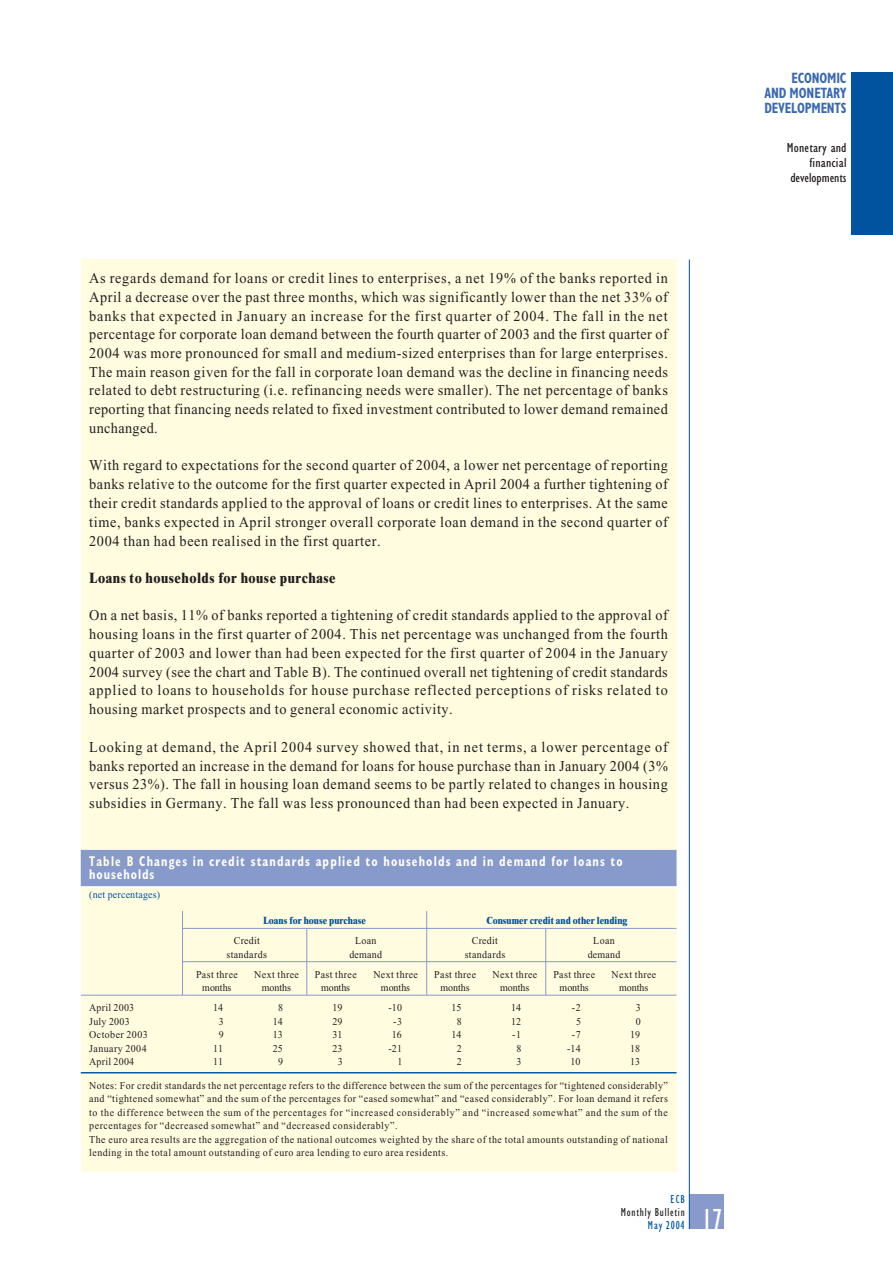
<style>
.page{position:relative;width:893px;height:1263px;background:#fff}
.page>*{position:absolute;margin:0;border:0;box-sizing:border-box;transform-origin:0 0}
.t1{font:condensed 30px "Gill Sans";color:#fff;scale:.95 1}
.t2{font:15px/18.8px "Times New Roman";letter-spacing:.04em;color:#231f20;text-align:justify;scale:.95 1}
.t3{font:800 15px "Times NRMT";letter-spacing:.04em;color:#231f20;scale:.9 1}
.t4{font:700 condensed 15px/15px "Gill Sans";letter-spacing:-.015em;color:#3b69af;text-align:justify;scale:.85 1}
.t5{font:700 condensed 14.25px/13.5px "Gill Sans";letter-spacing:.095em;color:#fff;scale:.85 1}
.t6{font:condensed 13.5px/15px "Gill Sans";letter-spacing:.01em;color:#231f20;text-align:right;scale:1.1 1}
.t7{font:condensed 12px "Gill Sans";letter-spacing:.07em;color:#231f20;scale:.95 1}
.t8{font:condensed 12px "Gill Sans";letter-spacing:.08em;color:#0153a0;scale:.95 1}
.t9{font:10.5px/13.5px "Times New Roman";letter-spacing:.045em;color:#231f20;scale:.95 1}
.t10{font:800 10.5px "Times NRMT";letter-spacing:.005em;color:#0153a0;scale:.9 1}
.t11{font:10.5px "Times New Roman";letter-spacing:.025em;color:#231f20;scale:.95 1}
.t12{font:10.5px "Times New Roman";letter-spacing:.02em;color:#0153a0;scale:.95 1}
.s1{color:#fffce0}
</style>
<div class="page">
<div style="left:689px;top:1195px;width:34px;height:34px;background:#889acb"></div>
<hr style="left:689px;top:260px;width:1px;height:969px;background:#0153a0">
<div style="left:850px;top:72px;width:42px;height:163px;background:#0153a0"></div>
<div style="left:81px;top:260px;width:595px;height:912px;background:#fffce0"></div>
<hr style="left:183px;top:928px;width:493px;height:1px;background:#889acb">
<hr style="left:183px;top:961px;width:493px;height:1px;background:#889acb">
<hr style="left:81px;top:995px;width:595px;height:1px;background:#889acb">
<hr style="left:81px;top:1072px;width:595px;height:1px;background:#0153a0">
<div style="left:81px;top:850px;width:595px;height:37px;background:#889acb"></div>
<hr style="left:81px;top:886px;width:595px;height:2px;background:#fff">
<hr style="left:182px;top:911px;width:1px;height:84px;background:#889acb">
<hr style="left:426px;top:911px;width:1px;height:84px;background:#889acb">
<hr style="left:306px;top:929px;width:1px;height:66px;background:#889acb">
<hr style="left:545px;top:929px;width:1px;height:66px;background:#889acb">
<p class="t2" style="left:89px;top:270px;width:610px">As regards demand for loans or credit lines to enterprises, a net 19% of the banks reported in April a decrease over the past three months, which was significantly lower than the net 33% of banks that expected in January an increase for the first quarter of 2004. The fall in the net percentage for corporate loan demand between the fourth quarter of 2003 and the first quarter of 2004 was more pronounced for small and medium-sized enterprises than for large enterprises.<br>The main reason given for the fall in corporate loan demand was the decline in financing needs related to debt restructuring (i.e. refinancing needs were smaller). The net percentage of banks reporting that financing needs related to fixed investment contributed to lower demand remained unchanged.</p>
<p class="t2" style="left:89px;top:457px;width:610px">With regard to expectations for the second quarter of 2004, a lower net percentage of reporting banks relative to the outcome for the first quarter expected in April 2004 a further tightening of their credit standards applied to the approval of loans or credit lines to enterprises. At the same time, banks expected in April stronger overall corporate loan demand in the second quarter of 2004 than had been realised in the first quarter.</p>
<p class="t3" style="left:89px;top:573px;width:275px">Loans to households for house purchase</p>
<p class="t2" style="left:89px;top:607px;width:610px">On a net basis, 11% of banks reported a tightening of credit standards applied to the approval of housing loans in the first quarter of 2004. This net percentage was unchanged from the fourth quarter of 2003 and lower than had been expected for the first quarter of 2004 in the January 2004 survey (see the chart and Table B). The continued overall net tightening of credit standards applied to loans to households for house purchase reflected perceptions of risks related to housing market prospects and to general economic activity.</p>
<p class="t2" style="left:89px;top:739px;width:610px">Looking at demand, the April 2004 survey showed that, in net terms, a lower percentage of banks reported an increase in the demand for loans for house purchase than in January 2004 (3% versus 23%). The fall in housing loan demand seems to be partly related to changes in housing subsidies in Germany. The fall was less pronounced than had been expected in January.</p>
<p class="t5" style="left:89px;top:856px;width:629px"><span class="s1">Table B</span> Changes in credit standards applied to households and in demand for loans to households</p>
<p class="t12" style="left:89px;top:891px;width:76px">(net percentages)</p>
<p class="t10" style="left:263px;top:917px;width:116px">Loans for house purchase</p>
<p class="t10" style="left:486px;top:917px;width:158px">Consumer credit and other lending</p>
<p class="t9" style="left:234px;top:935px;width:29px">Credit</p>
<p class="t9" style="left:355px;top:935px;width:24px">Loan</p>
<p class="t9" style="left:472px;top:935px;width:29px">Credit</p>
<p class="t9" style="left:593px;top:935px;width:24px">Loan</p>
<p class="t9" style="left:226px;top:948px;width:44px">standards</p>
<p class="t9" style="left:349px;top:948px;width:36px">demand</p>
<p class="t9" style="left:464px;top:948px;width:44px">standards</p>
<p class="t9" style="left:587px;top:948px;width:36px">demand</p>
<p class="t9" style="left:196px;top:968px;width:46px">Past three</p>
<p class="t9" style="left:254px;top:968px;width:49px">Next three</p>
<p class="t9" style="left:315px;top:968px;width:46px">Past three</p>
<p class="t9" style="left:373px;top:968px;width:49px">Next three</p>
<p class="t9" style="left:434px;top:968px;width:46px">Past three</p>
<p class="t9" style="left:492px;top:968px;width:49px">Next three</p>
<p class="t9" style="left:553px;top:968px;width:46px">Past three</p>
<p class="t9" style="left:611px;top:968px;width:49px">Next three</p>
<p class="t9" style="left:202px;top:982px;width:32px">months</p>
<p class="t9" style="left:262px;top:982px;width:32px">months</p>
<p class="t9" style="left:321px;top:982px;width:32px">months</p>
<p class="t9" style="left:381px;top:982px;width:32px">months</p>
<p class="t9" style="left:440px;top:982px;width:32px">months</p>
<p class="t9" style="left:500px;top:982px;width:32px">months</p>
<p class="t9" style="left:559px;top:982px;width:32px">months</p>
<p class="t9" style="left:619px;top:982px;width:32px">months</p>
<p class="t11" style="left:89px;top:1004px;width:49px">April 2003</p>
<p class="t9" style="left:213px;top:1002px;width:12px">14</p>
<p class="t9" style="left:278px;top:1002px;width:7px">8</p>
<p class="t9" style="left:332px;top:1002px;width:12px">19</p>
<p class="t9" style="left:388px;top:1002px;width:16px">-10</p>
<p class="t9" style="left:451px;top:1002px;width:12px">15</p>
<p class="t9" style="left:511px;top:1002px;width:12px">14</p>
<p class="t9" style="left:571px;top:1002px;width:11px">-2</p>
<p class="t9" style="left:635px;top:1002px;width:7px">3</p>
<p class="t11" style="left:89px;top:1017px;width:44px">July 2003</p>
<p class="t9" style="left:219px;top:1015px;width:7px">3</p>
<p class="t9" style="left:273px;top:1015px;width:12px">14</p>
<p class="t9" style="left:332px;top:1015px;width:12px">29</p>
<p class="t9" style="left:393px;top:1015px;width:11px">-3</p>
<p class="t9" style="left:457px;top:1015px;width:7px">8</p>
<p class="t9" style="left:511px;top:1015px;width:12px">12</p>
<p class="t9" style="left:576px;top:1015px;width:7px">5</p>
<p class="t9" style="left:635px;top:1015px;width:7px">0</p>
<p class="t9" style="left:89px;top:1029px;width:63px">October 2003</p>
<p class="t9" style="left:219px;top:1029px;width:7px">9</p>
<p class="t9" style="left:273px;top:1029px;width:12px">13</p>
<p class="t9" style="left:332px;top:1029px;width:12px">31</p>
<p class="t9" style="left:392px;top:1029px;width:12px">16</p>
<p class="t9" style="left:451px;top:1029px;width:12px">14</p>
<p class="t9" style="left:512px;top:1029px;width:11px">-1</p>
<p class="t9" style="left:571px;top:1029px;width:11px">-7</p>
<p class="t9" style="left:630px;top:1029px;width:12px">19</p>
<p class="t9" style="left:89px;top:1042px;width:62px">January 2004</p>
<p class="t9" style="left:213px;top:1042px;width:12px">11</p>
<p class="t9" style="left:273px;top:1042px;width:12px">25</p>
<p class="t9" style="left:332px;top:1042px;width:12px">23</p>
<p class="t9" style="left:388px;top:1042px;width:16px">-21</p>
<p class="t9" style="left:457px;top:1042px;width:7px">2</p>
<p class="t9" style="left:516px;top:1042px;width:7px">8</p>
<p class="t9" style="left:567px;top:1042px;width:16px">-14</p>
<p class="t9" style="left:630px;top:1042px;width:12px">18</p>
<p class="t11" style="left:89px;top:1058px;width:49px">April 2004</p>
<p class="t9" style="left:213px;top:1056px;width:12px">11</p>
<p class="t9" style="left:278px;top:1056px;width:7px">9</p>
<p class="t9" style="left:338px;top:1056px;width:7px">3</p>
<p class="t9" style="left:397px;top:1056px;width:7px">1</p>
<p class="t9" style="left:457px;top:1056px;width:7px">2</p>
<p class="t9" style="left:516px;top:1056px;width:7px">3</p>
<p class="t9" style="left:570px;top:1056px;width:12px">10</p>
<p class="t9" style="left:630px;top:1056px;width:12px">13</p>
<p class="t9" style="left:89px;top:1079px;width:610px">Notes: For credit standards the net percentage refers to the difference between the sum of the percentages for “tightened considerably” and “tightened somewhat” and the sum of the percentages for “eased somewhat” and “eased considerably”. For loan demand it refers to the difference between the sum of the percentages for “increased considerably” and “increased somewhat” and the sum of the percentages for “decreased somewhat” and “decreased considerably”.<br>The euro area results are the aggregation of the national outcomes weighted by the share of the total amounts outstanding of national lending in the total amount outstanding of euro area lending to euro area residents.</p>
<p class="t8" style="left:670px;top:1195px;width:17px">ECB</p>
<p class="t7" style="left:621px;top:1208px;width:69px">Monthly Bulletin</p>
<p class="t8" style="left:648px;top:1220px;width:40px">May 2004</p>
<h1 class="t1" style="left:702px;top:1208px;width:23px">17</h1>
<p class="t4" style="left:764px;top:72px;width:98px;text-indent:27px">ECONOMIC AND MONETARY DEVELOPMENTS</p>
<p class="t6" style="left:786px;top:141px;width:56px">Monetary and financial developments</p>
</div>
